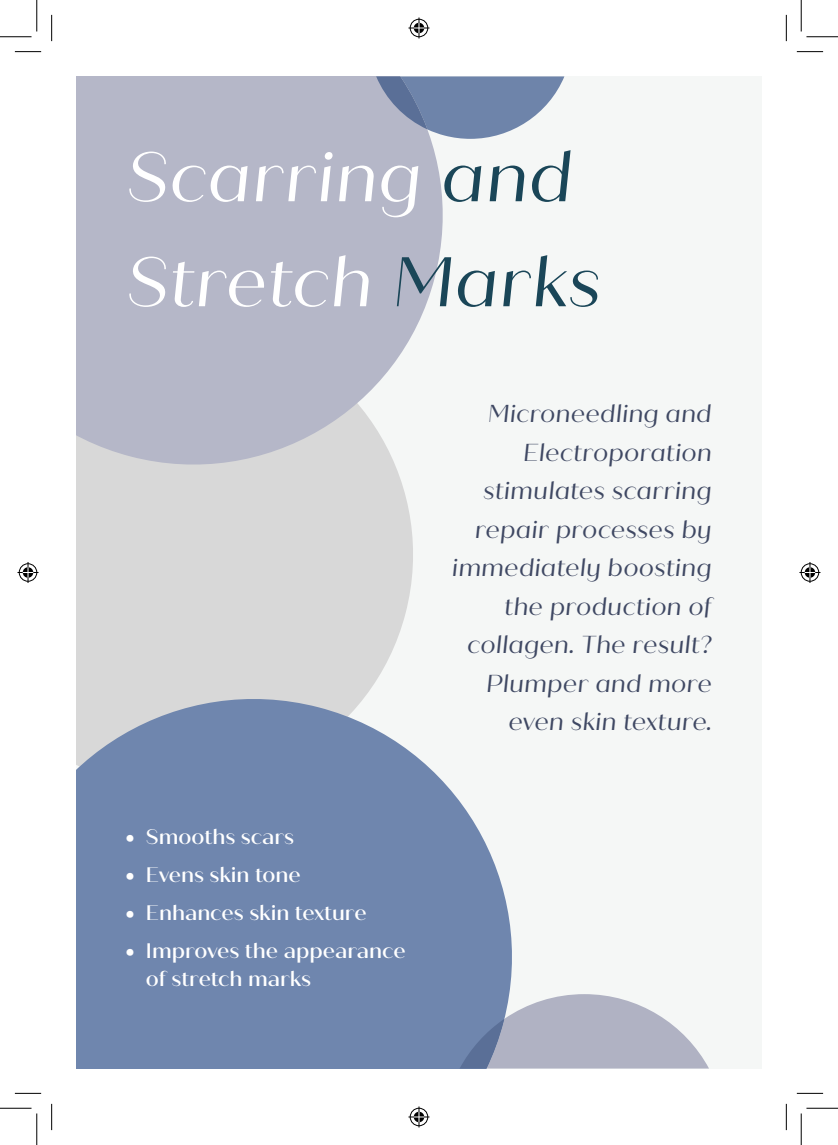
<style>
.page{position:relative;width:838px;height:1145px;background:#fff}
.page>*{position:absolute;margin:0;border:0;box-sizing:border-box;transform-origin:0 0}
.t1{font:italic 70px/105px "Quiche Sans";color:#fff}
.t2{font:italic 24.5px/38.5px "Quiche Sans";color:#3f4863;text-align:right}
.t3{font:500 21px/28px "Quiche Sans";color:#fff}
.s1{color:#1a4658}
.s2{font-weight:900}
</style>
<div class="page">
<div style="left:76px;top:76px;width:685px;height:993px;background:#f5f7f6"></div>
<div style="left:76px;top:478px;width:337px;height:194px;background:#d8d8d8"></div>
<svg style="left:76px;top:672px;width:436px;height:397px;background:#8497b8"></svg>
<svg style="left:76px;top:76px;width:367px;height:402px;background:#bbbdcc"></svg>
<svg style="left:459px;top:994px;width:250px;height:75px"></svg>
<svg style="left:376px;top:76px;width:188px;height:63px;background:#8a9ab7"></svg>
<svg style="left:15px;top:51px;width:26px;height:1px"></svg>
<svg style="left:796px;top:51px;width:27px;height:1px"></svg>
<svg style="left:15px;top:1093px;width:26px;height:1px"></svg>
<svg style="left:796px;top:1093px;width:27px;height:1px"></svg>
<svg style="left:51px;top:15px;width:1px;height:26px"></svg>
<svg style="left:51px;top:1104px;width:1px;height:26px"></svg>
<svg style="left:786px;top:15px;width:1px;height:26px"></svg>
<svg style="left:786px;top:1104px;width:1px;height:26px"></svg>
<hr style="left:0;top:36px;width:32px;height:1px;background:#000">
<hr style="left:806px;top:36px;width:31px;height:1px;background:#000">
<hr style="left:0;top:1108px;width:32px;height:1px;background:#000">
<hr style="left:806px;top:1108px;width:31px;height:1px;background:#000">
<hr style="left:36px;top:0;width:1px;height:31px;background:#000">
<hr style="left:36px;top:1113px;width:1px;height:32px;background:#000">
<hr style="left:800px;top:0;width:1px;height:31px;background:#000">
<hr style="left:800px;top:1113px;width:1px;height:32px;background:#000">
<svg style="left:408px;top:18px;width:21px;height:21px"></svg>
<svg style="left:408px;top:1106px;width:21px;height:21px"></svg>
<svg style="left:18px;top:562px;width:21px;height:21px"></svg>
<svg style="left:799px;top:562px;width:21px;height:21px"></svg>
<h1 class="t1" style="left:126px;top:126px;width:476px">Scarring <span class="s1">and<br></span>Stretch <span class="s1">Marks</span></h1>
<p class="t3" style="left:126px;top:823px;width:169px"><span class="s2">•</span> Smooths scars</p>
<p class="t3" style="left:126px;top:861px;width:176px"><span class="s2">•</span> Evens skin tone</p>
<p class="t3" style="left:126px;top:899px;width:242px"><span class="s2">•</span> Enhances skin texture</p>
<p class="t3" style="left:146px;top:937px;width:261px;text-indent:-20px"><span class="s2">•</span> Improves the appearance of stretch marks</p>
<p class="t2" style="left:452px;top:395px;width:261px">Microneedling and<br>Electroporation stimulates scarring repair processes by immediately boosting the production of collagen. The result?<br>Plumper and more even skin texture.</p>
</div>
